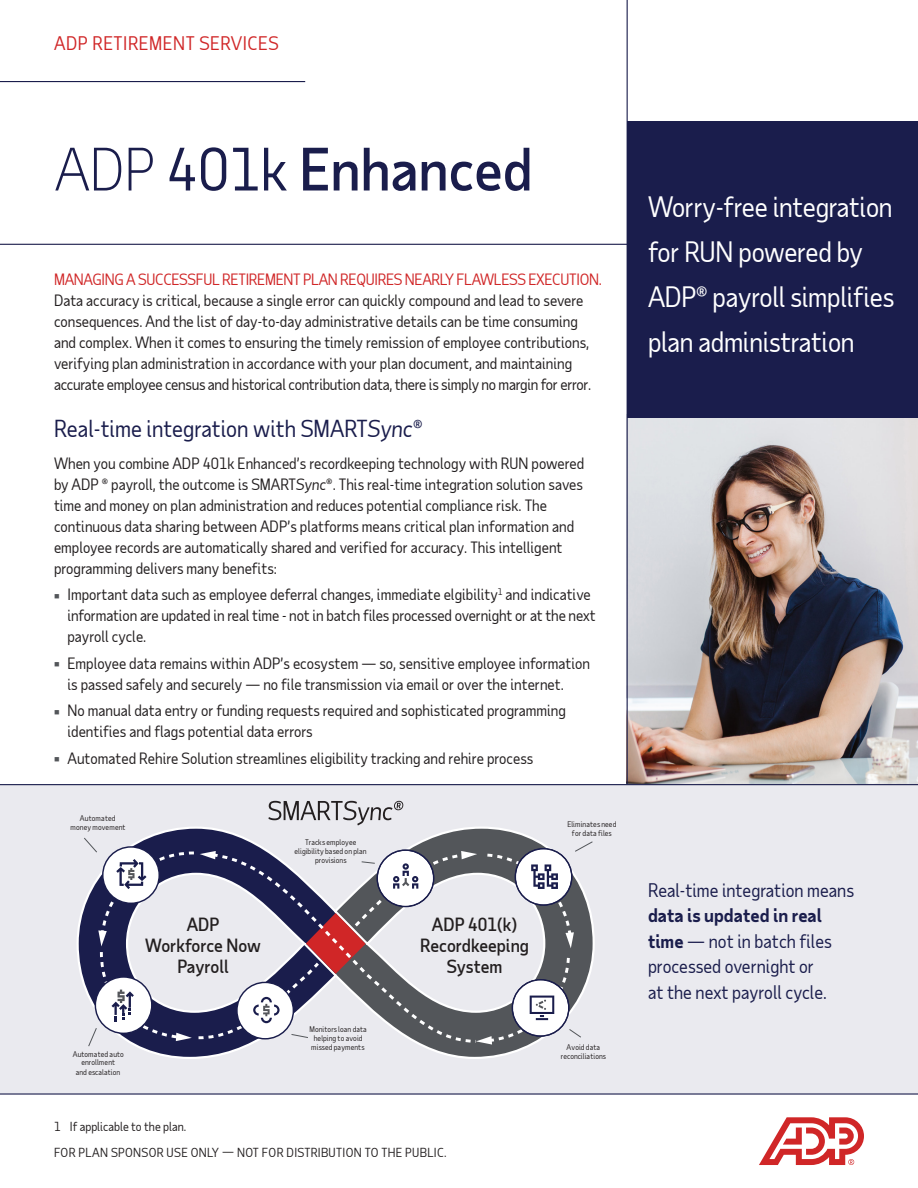
<style>
.page{position:relative;width:918px;height:1188px;background:#fff}
.page>*{position:absolute;margin:0;border:0;box-sizing:border-box;transform-origin:0 0}
._2019_-_CTA_-_Copy{font:500 57px "Taub Sans";color:#1a1d4c}
._2019_-_CTA_-_Copy-2{font:27px/45px "Taub Sans";letter-spacing:-.01em;color:#fff}
._2019_-_Headlines{font:22.5px "Taub Sans";color:#1a1d4c}
._2019_-_Body_Copy{font:18px/25.5px "Taub Sans";color:#1a1d4c}
._2019_-_CTA_-_Copy-3{font:18px "Taub Sans";letter-spacing:.03em;color:#d02627}
.t1{font:500 17.55px/21px "Taub Sans";color:#231f20;text-align:center}
._2019_-_Body_Copy-2{font:15px/21px "Taub Sans";color:#231f20}
._2019_-_PS_USE_ONLY{font:12px "Taub Sans";letter-spacing:.025em;color:#231f20}
._2019_-_Source___Foo{font:12px "Taub Sans";color:#231f20}
.t2{font:7.5px/9px "Taub Sans";letter-spacing:.015em;color:#231f20;text-align:center}
.s1{font-weight:300}
.s2{font-weight:400}
.s3{color:#d02627}
.s4{font-style:italic}
.s5{font-weight:700}
</style>
<div class="page">
<hr style="left:0;top:244px;width:918px;height:1px;background:#1a1d4c">
<svg style="left:759px;top:1117px;width:105px;height:48px"></svg>
<hr style="left:0;top:81px;width:305px;height:1px;background:#1a1d4c">
<img style="left:628px;top:418px;width:290px;height:366px">
<hr style="left:627px;top:0;width:1px;height:788px;background:#1a1d4c">
<div style="left:628px;top:122px;width:290px;height:296px;background:#1a1d4c"></div>
<div style="left:0;top:784px;width:918px;height:311px;background:#eaeaef"></div>
<svg style="left:268px;top:801px;width:135px;height:24px;background:#bbbabe"></svg>
<svg style="left:75px;top:825px;width:521px;height:235px;background:#ceced6"></svg>
<svg style="left:83px;top:837px;width:511px;height:210px;background:#abaab6"></svg>
<p class="_2019_-_CTA_-_Copy-3" style="left:54px;top:31px;width:226px">ADP RETIREMENT SERVICES</p>
<p class="_2019_-_CTA_-_Copy" style="left:55px;top:132px;width:479px"><span class="s1">ADP</span> <span class="s2">401k</span> Enhanced</p>
<p class="_2019_-_Body_Copy-2" style="left:54px;top:269px;width:549px"><span class="s3">MANAGING A SUCCESSFUL RETIREMENT PLAN REQUIRES NEARLY FLAWLESS EXECUTION.<br></span>Data accuracy is critical, because a single error can quickly compound and lead to severe consequences. And the list of day-to-day administrative details can be time consuming and complex. When it comes to ensuring the timely remission of employee contributions, verifying plan administration in accordance with your plan document, and maintaining accurate employee census and historical contribution data, there is simply no margin for error.</p>
<p class="_2019_-_Headlines" style="left:54px;top:415px;width:370px">Real-time integration with SMART<span class="s4">Sync</span>®</p>
<p class="_2019_-_Body_Copy-2" style="left:54px;top:453px;width:532px">When you combine ADP 401k Enhanced’s recordkeeping technology with RUN powered by ADP ® payroll, the outcome is SMART<span class="s4">Sync</span>®. This real-time integration solution saves time and money on plan administration and reduces potential compliance risk. The continuous data sharing between ADP’s platforms means critical plan information and employee records are automatically shared and verified for accuracy. This intelligent programming delivers many benefits:</p>
<p class="_2019_-_Body_Copy-2" style="left:68px;top:584px;width:530px">Important data such as employee deferral changes, immediate elgibility<sup>1</sup> and indicative information are updated in real time - not in batch files processed overnight or at the next payroll cycle.</p>
<p class="_2019_-_Body_Copy-2" style="left:68px;top:652px;width:524px">Employee data remains within ADP’s ecosystem — so, sensitive employee information is passed safely and securely — no file transmission via email or over the internet.</p>
<p class="_2019_-_Body_Copy-2" style="left:68px;top:700px;width:500px">No manual data entry or funding requests required and sophisticated programming identifies and flags potential data errors</p>
<p class="_2019_-_Body_Copy-2" style="left:68px;top:747px;width:467px">Automated Rehire Solution streamlines eligibility tracking and rehire process</p>
<p class="t2" style="left:71px;top:814px;width:56px">Automated money movement</p>
<p class="t2" style="left:295px;top:838px;width:74px">Tracks employee eligibility based on plan provisions</p>
<p class="t1" style="left:145px;top:914px;width:117px">ADP<br>Workforce Now<br>Payroll</p>
<p class="t1" style="left:420px;top:914px;width:110px">ADP 401(k)<br>Recordkeeping<br>System</p>
<p class="t2" style="left:568px;top:820px;width:50px">Eliminates need for data files</p>
<p class="t2" style="left:309px;top:1024px;width:59px">Monitors loan data helping to avoid missed payments</p>
<p class="t2" style="left:73px;top:1049px;width:53px">Automated auto enrollment<br>and escalation</p>
<p class="t2" style="left:561px;top:1043px;width:47px">Avoid data reconciliations</p>
<p class="_2019_-_Source___Foo" style="left:54px;top:1119px;width:134px">1 If applicable to the plan.</p>
<p class="_2019_-_PS_USE_ONLY" style="left:54px;top:1145px;width:394px">FOR PLAN SPONSOR USE ONLY — NOT FOR DISTRIBUTION TO THE PUBLIC.</p>
<p class="_2019_-_CTA_-_Copy-2" style="left:648px;top:184px;width:248px">Worry-free integration for RUN powered by<br>ADP® payroll simplifies plan administration</p>
<p class="_2019_-_Body_Copy" style="left:648px;top:877px;width:208px">Real-time integration means <span class="s5">data is updated in real time</span> — not in batch files processed overnight or<br>at the next payroll cycle.</p>
</div>
